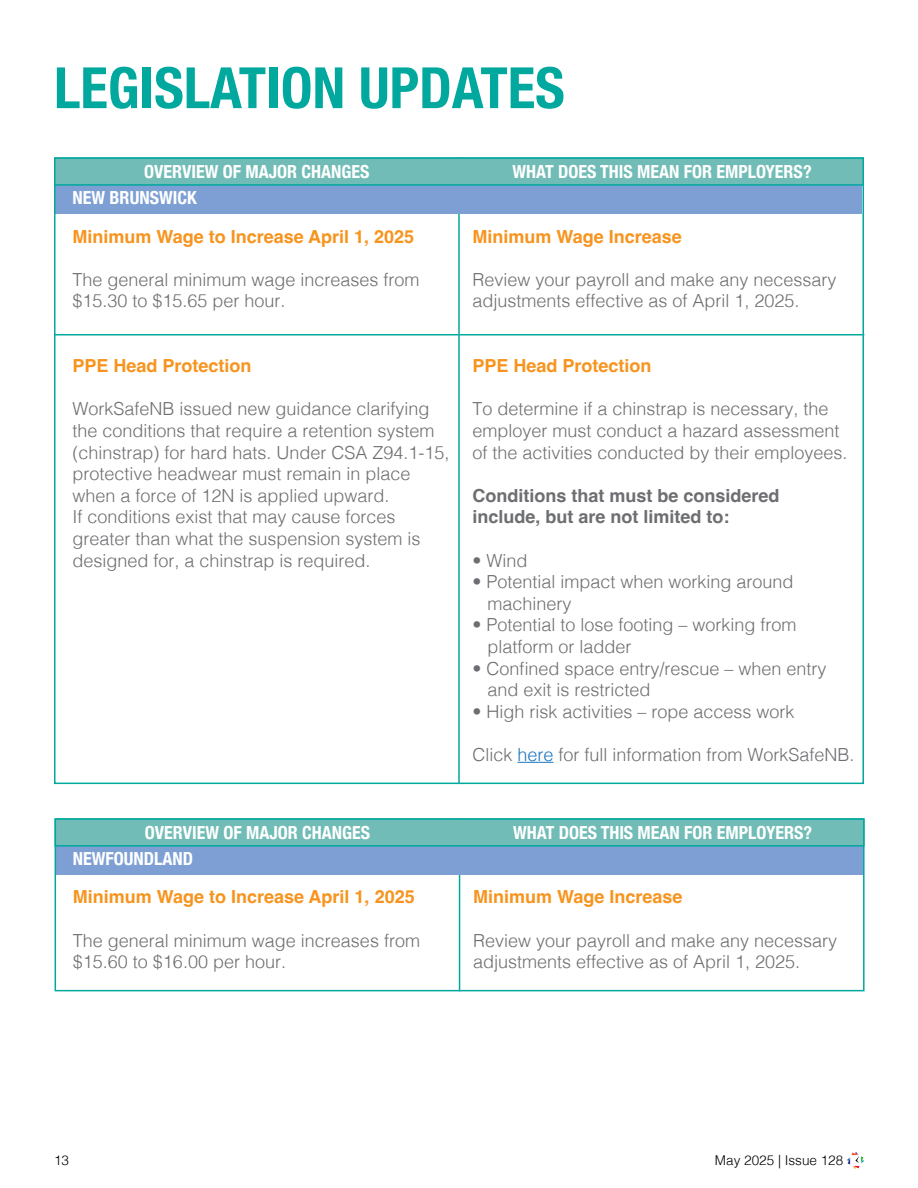
<style>
.page{position:relative;width:918px;height:1188px;background:#fff}
.page>*{position:absolute;margin:0;border:0;box-sizing:border-box;transform-origin:0 0}
.t1{font:700 condensed 57px "Helvetica Neue";color:#00a89e}
.t2{font:300 18px/21.6px "Helvetica";color:#6d6e71}
.t3{font:700 18px "Helvetica";color:#f7941e}
.t4{font:700 condensed 18px "Helvetica Neue";color:#fff}
.t5{font:700 18px/21.6px "Helvetica";color:#6d6e71}
.t6{font:300 13.5px "Helvetica";color:#000}
.s1{color:#1c75bc}
</style>
<div class="page">
<svg style="left:847px;top:1152px;width:17px;height:17px"></svg>
<hr style="left:458px;top:157px;width:2px;height:627px;background:#00a89e">
<div style="left:56px;top:184px;width:806px;height:30px;background:#7d9fd3"></div>
<div style="left:54px;top:157px;width:810px;height:29px;background:#71bcb6;border:2px solid #00a89e"></div>
<hr style="left:517px;top:762px;width:37px;height:1px;background:#1c75bc">
<hr style="left:54px;top:334px;width:810px;height:1px;background:#00a89e">
<hr style="left:459px;top:818px;width:1px;height:173px;background:#00a89e">
<div style="left:56px;top:845px;width:807px;height:30px;background:#7d9fd3"></div>
<div style="left:55px;top:818px;width:810px;height:173px;border:2px solid #00a89e"></div>
<div style="left:55px;top:818px;width:810px;height:29px;background:#71bcb6;border:2px solid #00a89e"></div>
<h1 class="t1" style="left:54px;top:41px;width:512px">LEGISLATION UPDATES</h1>
<p class="t4" style="left:144px;top:157px;width:227px">OVERVIEW OF MAJOR CHANGES</p>
<p class="t4" style="left:512px;top:157px;width:301px">WHAT DOES THIS MEAN FOR EMPLOYERS?</p>
<p class="t4" style="left:72px;top:183px;width:126px">NEW BRUNSWICK</p>
<p class="t3" style="left:72px;top:225px;width:343px">Minimum Wage to Increase April 1, 2025</p>
<p class="t2" style="left:72px;top:267px;width:349px">The general minimum wage increases from $15.30 to $15.65 per hour.</p>
<p class="t3" style="left:72px;top:355px;width:181px">PPE Head Protection</p>
<p class="t2" style="left:72px;top:397px;width:379px">WorkSafeNB issued new guidance clarifying the conditions that require a retention system (chinstrap) for hard hats. Under CSA Z94.1-15, protective headwear must remain in place when a force of 12N is applied upward.<br>If conditions exist that may cause forces greater than what the suspension system is designed for, a chinstrap is required.</p>
<p class="t3" style="left:472px;top:225px;width:211px">Minimum Wage Increase</p>
<p class="t2" style="left:472px;top:267px;width:366px">Review your payroll and make any necessary adjustments effective as of April 1, 2025.</p>
<p class="t3" style="left:472px;top:355px;width:181px">PPE Head Protection</p>
<p class="t2" style="left:472px;top:397px;width:377px">To determine if a chinstrap is necessary, the employer must conduct a hazard assessment of the activities conducted by their employees.</p>
<p class="t5" style="left:472px;top:487px;width:309px">Conditions that must be considered include, but are not limited to:</p>
<p class="t2" style="left:472px;top:548px;width:57px">• Wind</p>
<p class="t2" style="left:488px;top:570px;width:308px;text-indent:-15px">• Potential impact when working around machinery</p>
<p class="t2" style="left:488px;top:613px;width:311px;text-indent:-15px">• Potential to lose footing – working from platform or ladder</p>
<p class="t2" style="left:488px;top:656px;width:341px;text-indent:-15px">• Confined space entry/rescue – when entry and exit is restricted</p>
<p class="t2" style="left:472px;top:699px;width:324px">• High risk activities – rope access work</p>
<p class="t2" style="left:472px;top:742px;width:384px">Click <span class="s1">here</span> for full information from WorkSafeNB.</p>
<p class="t4" style="left:145px;top:818px;width:227px">OVERVIEW OF MAJOR CHANGES</p>
<p class="t4" style="left:513px;top:818px;width:301px">WHAT DOES THIS MEAN FOR EMPLOYERS?</p>
<p class="t4" style="left:73px;top:844px;width:122px">NEWFOUNDLAND</p>
<p class="t3" style="left:73px;top:886px;width:343px">Minimum Wage to Increase April 1, 2025</p>
<p class="t2" style="left:73px;top:928px;width:349px">The general minimum wage increases from $15.60 to $16.00 per hour.</p>
<p class="t3" style="left:473px;top:886px;width:211px">Minimum Wage Increase</p>
<p class="t2" style="left:473px;top:928px;width:366px">Review your payroll and make any necessary adjustments effective as of April 1, 2025.</p>
<p class="t6" style="left:54px;top:1148px;width:17px">13</p>
<p class="t6" style="left:715px;top:1148px;width:130px">May 2025 | Issue 128</p>
</div>
